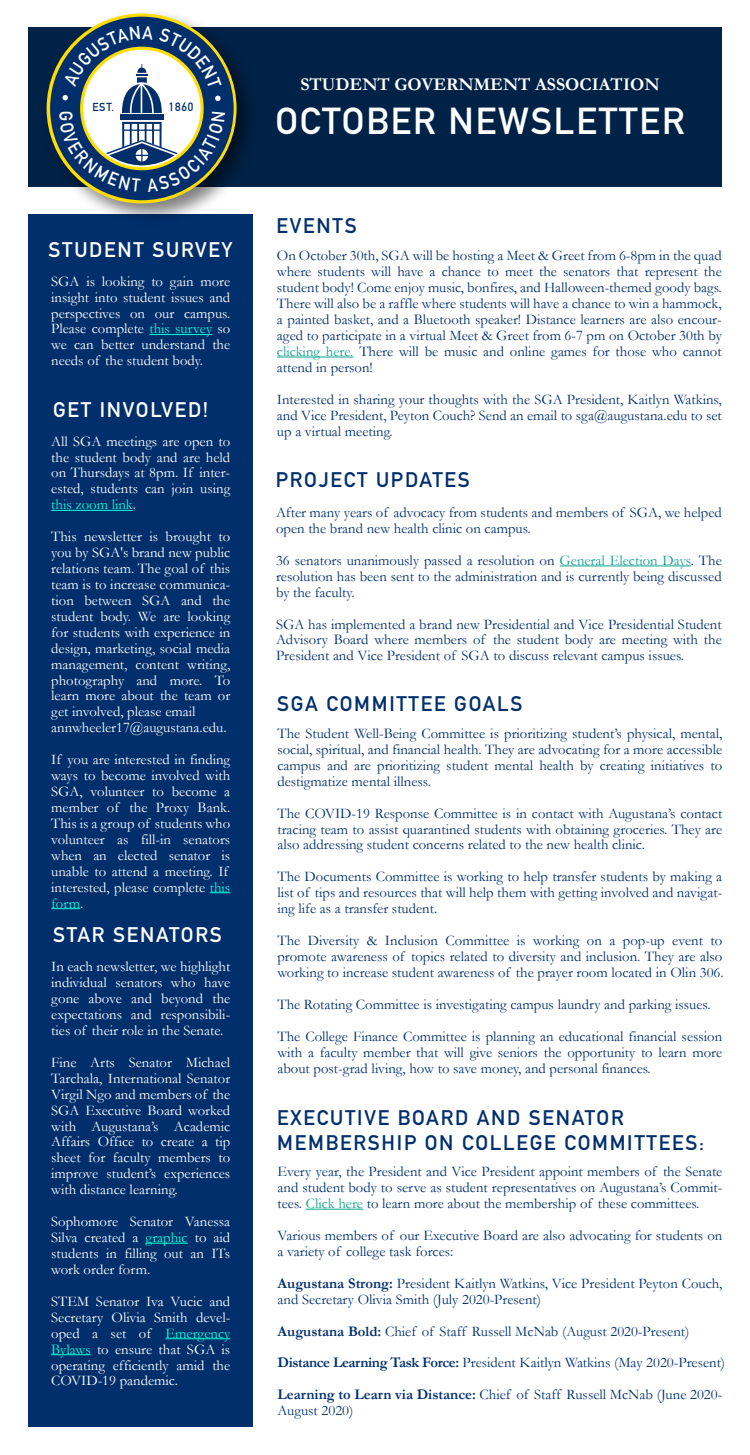
<style>
.page{position:relative;width:750px;height:1455px;background:#fff}
.page>*{position:absolute;margin:0;border:0;box-sizing:border-box;transform-origin:0 0}
.t1{font:700 37px "DIN Alternate";letter-spacing:.05em;color:#fff}
.t2{font:700 20.88px/25px "DIN Alternate";letter-spacing:.085em;color:#002f6c}
.t3{font:700 20.88px "DIN Alternate";letter-spacing:.085em;color:#fff}
.t4{font:700 18px "Garamond";color:#fff}
.t5{font:14.75px/15.9px "Garamond";color:#002f6c;text-align:justify}
.t6{font:14.75px/15.9px "Garamond";color:#fff;text-align:justify}
.t7{font:700 11.88px "DIN Alternate";color:#002f6c;scale:.96 1}
.t8{font:700 11.5px "DIN Alternate";color:#002f6c;scale:.96 1}
.s1{color:#00ffda}
.s2{color:#0fa38a}
.s3{font-weight:700}
</style>
<div class="page">
<div style="left:28px;top:27px;width:694px;height:159px;background:#002247"></div>
<div style="left:29px;top:214px;width:224px;height:1212px;background:#002f6c"></div>
<img style="left:36px;top:13px;width:228px;height:205px">
<hr style="left:277px;top:357px;width:77px;height:1px;background:#0fa38a">
<hr style="left:149px;top:334px;width:63px;height:1px;background:#00ffda">
<hr style="left:51px;top:510px;width:82px;height:1px;background:#00ffda">
<svg style="left:210px;top:892px;width:20px;height:1px"></svg>
<svg style="left:51px;top:908px;width:29px;height:1px"></svg>
<hr style="left:560px;top:566px;width:131px;height:1px;background:#0fa38a">
<hr style="left:145px;top:1243px;width:43px;height:1px;background:#00ffda">
<hr style="left:166px;top:1338px;width:64px;height:1px;background:#00ffda">
<hr style="left:51px;top:1354px;width:40px;height:1px;background:#00ffda">
<hr style="left:315px;top:1209px;width:48px;height:1px;background:#0fa38a">
<svg style="left:50px;top:17px;width:184px;height:183px;background:#647b8a"></svg>
<p class="t8" style="left:92px;top:98px;width:24px">EST.</p>
<p class="t7" style="left:169px;top:98px;width:27px">1860</p>
<h2 class="t3" style="left:49px;top:234px;width:185px">STUDENT SURVEY</h2>
<p class="t6" style="left:51px;top:273px;width:181px">SGA is looking to gain more insight into student issues and perspectives on our campus.<br>Please complete <span class="s1">this survey</span> so we can better understand the needs of the student body.</p>
<h2 class="t3" style="left:53px;top:394px;width:157px">GET INVOLVED!</h2>
<p class="t6" style="left:51px;top:433px;width:181px">All SGA meetings are open to the student body and are held on Thursdays at 8pm. If inter&shy;ested, students can join using <span class="s1">this zoom link</span>.</p>
<p class="t6" style="left:51px;top:528px;width:181px;text-align:left">This newsletter is brought to you by SGA's brand new public relations team. The goal of this team is to increase communica&shy;tion between SGA and the student body. We are looking for students with experience in design, marketing, social media management, content writing, photography and more. To learn more about the team or get involved, please email annwheeler17@augustana.edu.</p>
<p class="t6" style="left:51px;top:751px;width:181px;text-align:left">If you are interested in finding ways to become involved with<br>SGA, volunteer to become a member of the Proxy Bank.<br>This is a group of students who volunteer as fill-in senators when an elected senator is unable to attend a meeting. If interested, please complete <span class="s1">this form</span>.</p>
<h2 class="t3" style="left:53px;top:919px;width:170px">STAR SENATORS</h2>
<p class="t6" style="left:51px;top:958px;width:181px">In each newsletter, we highlight individual senators who have gone above and beyond the expectations and responsibili&shy;ties of their role in the Senate.</p>
<p class="t6" style="left:51px;top:1054px;width:181px">Fine Arts Senator Michael Tarchala, International Senator Virgil Ngo and members of the SGA Executive Board worked with Augustana’s Academic Affairs Office to create a tip sheet for faculty members to improve student’s experiences with distance learning.</p>
<p class="t6" style="left:51px;top:1213px;width:181px">Sophomore Senator Vanessa Silva created a <span class="s1">graphic</span> to aid students in filling out an ITs work order form.</p>
<p class="t6" style="left:51px;top:1293px;width:181px">STEM Senator Iva Vucic and Secretary Olivia Smith devel&shy;oped a set of <span class="s1">Emergency Bylaws</span> to ensure that SGA is operating efficiently amid the COVID-19 pandemic.</p>
<p class="t4" style="left:300px;top:72px;width:361px">STUDENT GOVERNMENT ASSOCIATION</p>
<h1 class="t1" style="left:275px;top:93px;width:411px">OCTOBER NEWSLETTER</h1>
<h2 class="t2" style="left:277px;top:212px;width:82px">EVENTS</h2>
<p class="t5" style="left:277px;top:247px;width:446px">On October 30th, SGA will be hosting a Meet &amp; Greet from 6-8pm in the quad where students will have a chance to meet the senators that represent the student body! Come enjoy music, bonfires, and Halloween-themed goody bags.<br>There will also be a raffle where students will have a chance to win a hammock, a painted basket, and a Bluetooth speaker! Distance learners are also encour&shy;aged to participate in a virtual Meet &amp; Greet from 6-7 pm on October 30th by <span class="s2">clicking here.</span> There will be music and online games for those who cannot attend in person!</p>
<p class="t5" style="left:277px;top:391px;width:446px">Interested in sharing your thoughts with the SGA President, Kaitlyn Watkins, and Vice President, Peyton Couch? Send an email to sga@augustana.edu to set up a virtual meeting.</p>
<h2 class="t2" style="left:276px;top:466px;width:196px">PROJECT UPDATES</h2>
<p class="t5" style="left:276px;top:504px;width:447px">After many years of advocacy from students and members of SGA, we helped open the brand new health clinic on campus.</p>
<p class="t5" style="left:276px;top:552px;width:447px">36 senators unanimously passed a resolution on <span class="s2">General Election Days</span>. The resolution has been sent to the administration and is currently being discussed by the faculty.</p>
<p class="t5" style="left:276px;top:616px;width:447px">SGA has implemented a brand new Presidential and Vice Presidential Student Advisory Board where members of the student body are meeting with the President and Vice President of SGA to discuss relevant campus issues.</p>
<h2 class="t2" style="left:277px;top:690px;width:247px">SGA COMMITTEE GOALS</h2>
<p class="t5" style="left:277px;top:725px;width:446px">The Student Well-Being Committee is prioritizing student’s physical, mental, social, spiritual, and financial health. They are advocating for a more accessible campus and are prioritizing student mental health by creating initiatives to destigmatize mental illness.</p>
<p class="t5" style="left:277px;top:805px;width:446px">The COVID-19 Response Committee is in contact with Augustana’s contact tracing team to assist quarantined students with obtaining groceries. They are also addressing student concerns related to the new health clinic.</p>
<p class="t5" style="left:277px;top:868px;width:446px">The Documents Committee is working to help transfer students by making a list of tips and resources that will help them with getting involved and navigat&shy;ing life as a transfer student.</p>
<p class="t5" style="left:277px;top:932px;width:448px">The Diversity &amp; Inclusion Committee is working on a pop-up event to promote awareness of topics related to diversity and inclusion. They are also working to increase student awareness of the prayer room located in Olin 306.</p>
<p class="t5" style="left:277px;top:988px;width:446px;line-height:31.9px">The Rotating Committee is investigating campus laundry and parking issues.<br>The College Finance Committee is planning an educational financial session</p>
<p class="t5" style="left:277px;top:1044px;width:446px">with a faculty member that will give seniors the opportunity to learn more about post-grad living, how to save money, and personal finances.</p>
<h2 class="t2" style="left:277px;top:1103px;width:428px">EXECUTIVE BOARD AND SENATOR<br>MEMBERSHIP ON COLLEGE COMMITTEES:</h2>
<p class="t5" style="left:278px;top:1163px;width:446px">Every year, the President and Vice President appoint members of the Senate and student body to serve as student representatives on Augustana’s Commit&shy;tees. <span class="s2">Click here</span> to learn more about the membership of these committees.</p>
<p class="t5" style="left:278px;top:1227px;width:446px">Various members of our Executive Board are also advocating for students on a variety of college task forces:</p>
<p class="t5" style="left:278px;top:1275px;width:446px"><span class="s3">Augustana Strong:</span> President Kaitlyn Watkins, Vice President Peyton Couch, and Secretary Olivia Smith (July 2020-Present)</p>
<p class="t5" style="left:278px;top:1315px;width:449px;line-height:31.9px;text-align:left"><span class="s3">Augustana Bold:</span> Chief of Staff Russell McNab (August 2020-Present)<br><span class="s3">Distance Learning Task Force:</span> President Kaitlyn Watkins (May 2020-Present)<br><span class="s3">Learning to Learn via Distance:</span> Chief of Staff Russell McNab (June 2020-</p>
<p class="t5" style="left:278px;top:1402px;width:77px">August 2020)</p>
</div>
